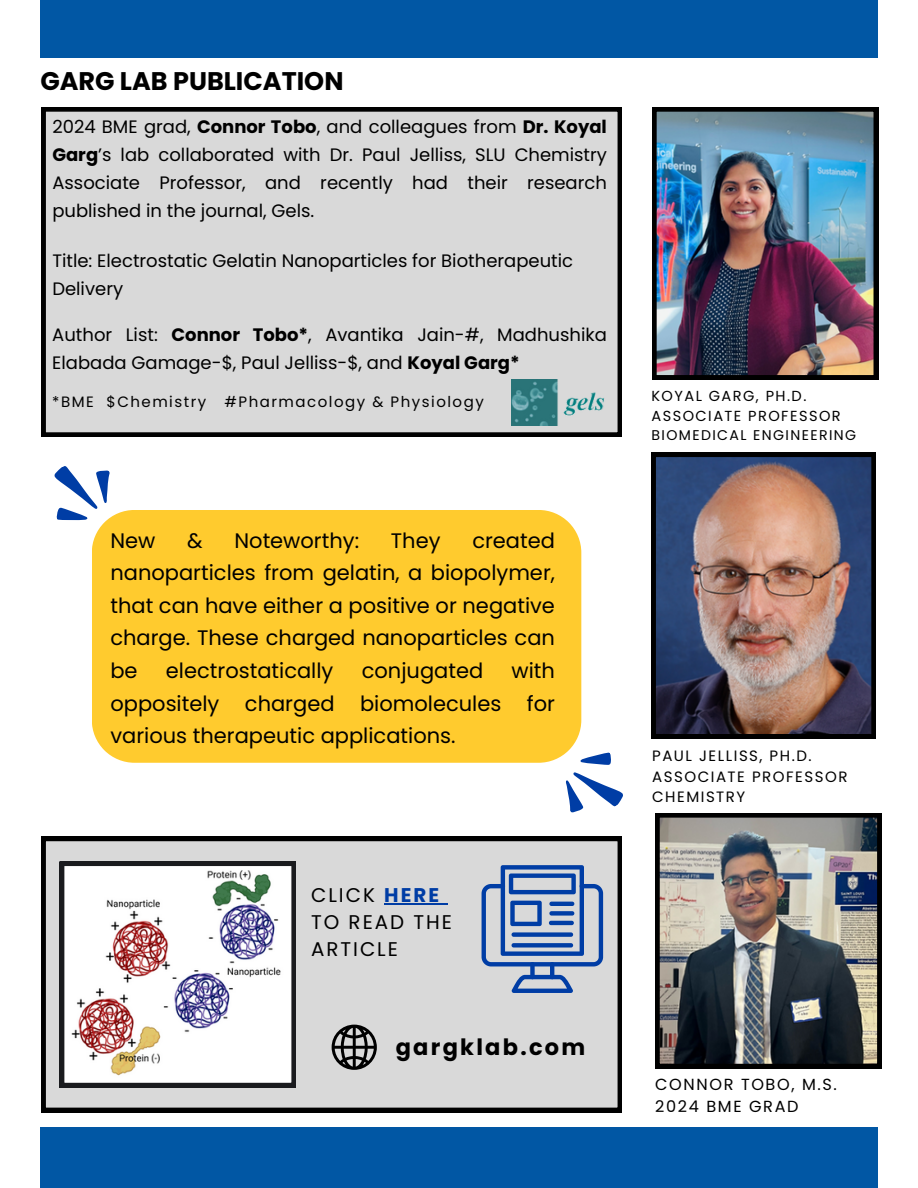
<style>
.page{position:relative;width:918px;height:1188px;background:#fff}
.page>*{position:absolute;margin:0;border:0;box-sizing:border-box;transform-origin:0 0}
.t1{font:700 25.5px "Poppins";color:#000}
.t2{font:700 22.5px "Poppins";letter-spacing:.1em;color:#000}
.t3{font:21px/32.5px "Poppins";color:#000;text-align:justify}
.t4{font:19.8px/27px "Poppins";letter-spacing:.1em;color:#000}
.t5{font:18px/28px "Poppins";color:#000}
.t6{font:16.05px/22px "Poppins";letter-spacing:.1em;color:#000}
.Footnote{font:15px/20.2px "Poppins";letter-spacing:.1em;color:#000}
.t7{font:14.55px/20.2px "Poppins";letter-spacing:.1em;color:#000}
.t8{font:14.1px "Poppins";letter-spacing:.1em;color:#000}
.s1{font-weight:700}
.s2{font-weight:700;color:#003da5}
</style>
<div class="page">
<div style="left:40px;top:0;width:838px;height:58px;background:#0157a4"></div>
<div style="left:40px;top:1127px;width:838px;height:61px;background:#0157a4"></div>
<img style="left:652px;top:107px;width:226px;height:272px">
<img style="left:651px;top:453px;width:224px;height:285px">
<div style="left:92px;top:510px;width:489px;height:253px;background:#ffcb2e"></div>
<img style="left:655px;top:813px;width:226px;height:255px">
<svg style="left:54px;top:466px;width:65px;height:63px"></svg>
<div style="left:41px;top:107px;width:581px;height:330px;background:#d9d9d9"></div>
<img style="left:512px;top:380px;width:98px;height:46px">
<svg style="left:41px;top:837px;width:581px;height:275px;background:#c5c5c5"></svg>
<svg style="left:60px;top:862px;width:236px;height:225px"></svg>
<svg style="left:332px;top:1025px;width:45px;height:45px;background:#727272"></svg>
<svg style="left:555px;top:744px;width:68px;height:69px"></svg>
<svg style="left:482px;top:865px;width:121px;height:128px;background:#8ea3c7"></svg>
<hr style="left:384px;top:904px;width:57px;height:1px;background:#003da5">
<h2 class="t1" style="left:40px;top:63px;width:305px">GARG LAB PUBLICATION</h2>
<p class="t5" style="left:52px;top:113px;width:556px;text-align:justify">2024 BME grad, <span class="s1">Connor Tobo</span>, and colleagues from <span class="s1">Dr. Koyal Garg</span>’s lab collaborated with Dr. Paul Jelliss, SLU Chemistry Associate Professor, and recently had their research published in the journal, Gels.</p>
<p class="t5" style="left:52px;top:247px;width:522px">Title: Electrostatic Gelatin Nanoparticles for Biotherapeutic<br>Delivery</p>
<p class="t5" style="left:52px;top:320px;width:556px">Author List: <span class="s1">Connor Tobo*</span>, Avantika Jain-#, Madhushika<br>Elabada Gamage-$, Paul Jelliss-$, and <span class="s1">Koyal Garg*</span></p>
<p class="Footnote" style="left:52px;top:391px;width:43px">*BME</p>
<p class="Footnote" style="left:106px;top:391px;width:101px">$Chemistry</p>
<p class="Footnote" style="left:224px;top:391px;width:261px">#Pharmacology &amp; Physiology</p>
<p class="t3" style="left:110px;top:524px;width:446px;text-indent:362px">created nanoparticles from gelatin, a biopolymer, that can have either a positive or negative charge. These charged nanoparticles can be</p>
<p class="t3" style="left:110px;top:524px;width:46px">New</p>
<p class="t3" style="left:187px;top:524px;width:17px">&amp;</p>
<p class="t3" style="left:234px;top:524px;width:126px">Noteworthy:</p>
<p class="t3" style="left:391px;top:524px;width:51px">They</p>
<p class="t3" style="left:110px;top:654px;width:446px;text-indent:401px">with oppositely charged biomolecules for various therapeutic applications.</p>
<p class="t3" style="left:166px;top:654px;width:169px">electrostatically</p>
<p class="t3" style="left:362px;top:654px;width:123px">conjugated</p>
<p class="t4" style="left:311px;top:882px;width:143px">CLICK <span class="s2">HERE<br></span>TO READ THE<br>ARTICLE</p>
<p class="t2" style="left:396px;top:1031px;width:191px">gargklab.com</p>
<p class="t7" style="left:651px;top:385px;width:191px">KOYAL GARG, PH.D.<br>ASSOCIATE PROFESSOR</p>
<p class="t8" style="left:651px;top:425px;width:206px">BIOMEDICAL ENGINEERING</p>
<p class="Footnote" style="left:652px;top:746px;width:197px">PAUL JELLISS, PH.D.<br>ASSOCIATE PROFESSOR<br>CHEMISTRY</p>
<p class="t6" style="left:655px;top:1073px;width:183px">CONNOR TOBO, M.S.<br>2024 BME GRAD</p>
</div>
